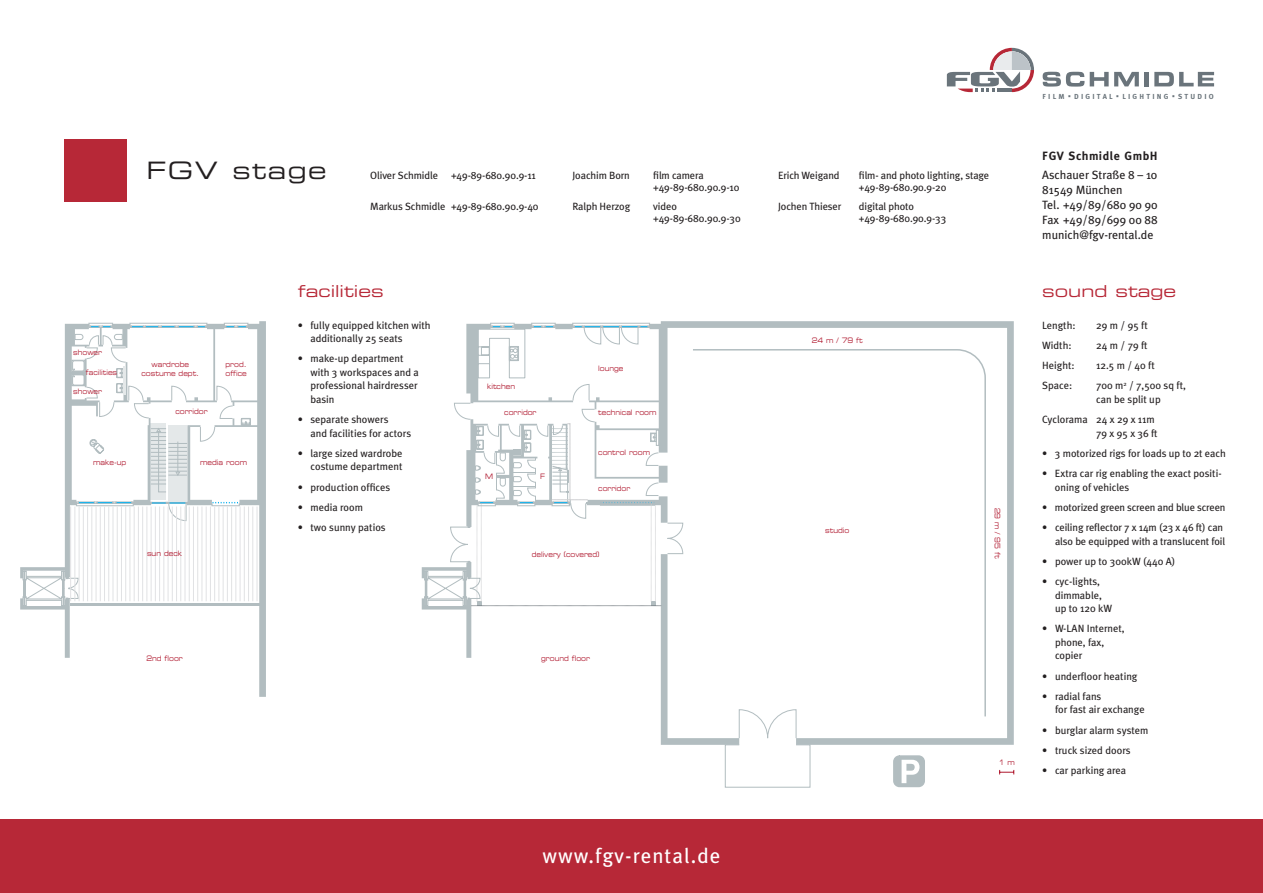
<style>
.page{position:relative;width:1263px;height:893px;background:#fff}
.page>*{position:absolute;margin:0;border:0;box-sizing:border-box;transform-origin:0 0}
.t1{font:24px "Eurostile Extended Two";letter-spacing:.06em;color:#231f20}
.t2{font:21px "Meta Plus";letter-spacing:.05em;color:#fff}
.t3{font:16.5px "Eurostile Extended Two";color:#b72837}
.t4{font:12px/15px "Meta Plus";color:#231f20}
.t5{font:700 12px "Meta Plus";letter-spacing:.04em;color:#231f20}
.t6{font:10.5px/13.5px "Meta Plus";color:#231f20}
.t7{font:7.5px/9px "Eurostile Extended Two";color:#af172d;scale:.8 1}
.t8{font:7.35px "Meta Plus Bold Caps";letter-spacing:.3em;color:#6a747b}
</style>
<div class="page">
<div style="left:65px;top:139px;width:62px;height:62px;background:#b72837"></div>
<svg style="left:589px;top:321px;width:425px;height:424px"></svg>
<svg style="left:811px;top:348px;width:176px;height:370px"></svg>
<svg style="left:422px;top:324px;width:389px;height:464px"></svg>
<svg style="left:999px;top:770px;width:15px;height:4px"></svg>
<svg style="left:893px;top:755px;width:32px;height:32px"></svg>
<svg style="left:20px;top:321px;width:246px;height:376px"></svg>
<div style="left:0;top:819px;width:1263px;height:74px;background:#b72837"></div>
<svg style="left:947px;top:48px;width:87px;height:44px"></svg>
<svg style="left:1043px;top:72px;width:41px;height:15px"></svg>
<svg style="left:1090px;top:72px;width:49px;height:14px"></svg>
<div style="left:1144px;top:72px;width:5px;height:14px;background:#6a747b"></div>
<svg style="left:1154px;top:72px;width:60px;height:14px"></svg>
<h1 class="t1" style="left:146px;top:154px;width:182px">FGV stage</h1>
<p class="t6" style="left:370px;top:169px;width:167px">Oliver Schmidle +49-89-680.90.9-11</p>
<p class="t6" style="left:370px;top:200px;width:170px">Markus Schmidle +49-89-680.90.9-40</p>
<p class="t6" style="left:572px;top:169px;width:59px">Joachim Born</p>
<p class="t6" style="left:653px;top:170px;width:88px;line-height:12px">film camera +49-89-680.90.9-10</p>
<p class="t6" style="left:572px;top:200px;width:59px">Ralph Herzog</p>
<p class="t6" style="left:653px;top:201px;width:89px;line-height:12px">video +49-89-680.90.9-30</p>
<p class="t7" style="left:73px;top:347px;width:38px">shower</p>
<p class="t7" style="left:86px;top:367px;width:41px">facilities</p>
<p class="t7" style="left:73px;top:387px;width:38px">shower</p>
<p class="t7" style="left:142px;top:359px;width:74px;text-align:center">wardrobe costume dept.</p>
<p class="t7" style="left:175px;top:406px;width:42px">corridor</p>
<p class="t7" style="left:225px;top:359px;width:28px">prod. office</p>
<p class="t7" style="left:93px;top:457px;width:43px">make-up</p>
<p class="t7" style="left:200px;top:457px;width:60px">media room</p>
<p class="t7" style="left:147px;top:548px;width:45px">sun deck</p>
<h3 class="t3" style="left:298px;top:280px;width:87px">facilities</h3>
<p class="t6" style="left:310px;top:318px;width:122px;text-indent:-13px">• fully equipped kitchen with additionally 25 seats</p>
<p class="t6" style="left:310px;top:352px;width:110px;text-indent:-13px">• make-up department with 3 workspaces and a professional hairdresser basin</p>
<p class="t6" style="left:310px;top:413px;width:102px;text-indent:-13px">• separate showers<br>and facilities for actors</p>
<p class="t6" style="left:298px;top:446px;width:106px;text-align:right">• large sized wardrobe costume department</p>
<p class="t6" style="left:298px;top:480px;width:94px">• production offices</p>
<p class="t6" style="left:298px;top:500px;width:67px">• media room</p>
<p class="t6" style="left:298px;top:521px;width:90px">• two sunny patios</p>
<p class="t7" style="left:487px;top:382px;width:37px">kitchen</p>
<p class="t7" style="left:504px;top:408px;width:42px">corridor</p>
<p class="t7" style="left:485px;top:471px;width:11px">M</p>
<p class="t7" style="left:540px;top:471px;width:8px">F</p>
<p class="t7" style="left:598px;top:363px;width:33px">lounge</p>
<p class="t7" style="left:598px;top:408px;width:74px">technical room</p>
<p class="t7" style="left:598px;top:448px;width:66px">control room</p>
<p class="t7" style="left:598px;top:484px;width:42px">corridor</p>
<p class="t7" style="left:532px;top:550px;width:86px">delivery (covered)</p>
<p class="t7" style="left:146px;top:653px;width:47px">2nd floor</p>
<p class="t7" style="left:541px;top:653px;width:63px">ground floor</p>
<h2 class="t2" style="left:542px;top:843px;width:180px">www.fgv-rental.de</h2>
<p class="t6" style="left:778px;top:169px;width:63px">Erich Weigand</p>
<p class="t6" style="left:859px;top:170px;width:132px;line-height:12px">film- and photo lighting, stage +49-89-680.90.9-20</p>
<p class="t6" style="left:778px;top:200px;width:65px">Jochen Thieser</p>
<p class="t6" style="left:859px;top:201px;width:89px;line-height:12px">digital photo +49-89-680.90.9-33</p>
<p class="t7" style="left:812px;top:335px;width:65px">24 m / 79 ft</p>
<p class="t7" style="left:825px;top:526px;width:32px">studio</p>
<p class="t7" style="left:1002px;top:508px;width:65px;rotate:90deg">29 m / 95 ft</p>
<p class="t7" style="left:999px;top:758px;width:22px">1 m</p>
<p class="t8" style="left:1042px;top:92px;width:24px">FILM</p>
<p class="t8" style="left:1074px;top:92px;width:40px">DIGITAL</p>
<p class="t8" style="left:1122px;top:92px;width:48px">LIGHTING</p>
<p class="t8" style="left:1178px;top:92px;width:37px">STUDIO</p>
<p class="t5" style="left:1042px;top:149px;width:117px">FGV Schmidle GmbH</p>
<p class="t4" style="left:1042px;top:168px;width:117px">Aschauer Straße 8 – 10<br>81549 München<br>Tel. +49/89/680 90 90<br>Fax +49/89/699 00 88 munich@fgv-rental.de</p>
<h3 class="t3" style="left:1042px;top:280px;width:135px">sound stage</h3>
<p class="t6" style="left:1042px;top:318px;width:35px">Length:</p>
<p class="t6" style="left:1096px;top:318px;width:53px">29m/95ft</p>
<p class="t6" style="left:1042px;top:338px;width:31px">Width:</p>
<p class="t6" style="left:1096px;top:338px;width:53px">24m/79ft</p>
<p class="t6" style="left:1042px;top:358px;width:34px">Height:</p>
<p class="t6" style="left:1096px;top:358px;width:60px">12.5 m / 40 ft</p>
<p class="t6" style="left:1042px;top:379px;width:32px">Space:</p>
<p class="t6" style="left:1096px;top:379px;width:91px">700 m<sup>2</sup> / 7,500 sq ft, can be split up</p>
<p class="t6" style="left:1042px;top:412px;width:117px;text-align:right">Cyclorama 24 x 29 x 11m<br>79x95x36ft</p>
<p class="t6" style="left:1042px;top:446px;width:185px">• 3 motorized rigs for loads up to 2t each</p>
<p class="t6" style="left:1055px;top:467px;width:168px;text-indent:-13px">• Extra car rig enabling the exact positi&shy;oning of vehicles</p>
<p class="t6" style="left:1042px;top:500px;width:185px">• motorized green screen and blue screen</p>
<p class="t6" style="left:1042px;top:521px;width:185px;text-align:right">• ceiling reflector 7 x 14m (23 x 46 ft) can also be equipped with a translucent foil</p>
<p class="t6" style="left:1042px;top:554px;width:135px">• power up to 300kW (440 A)</p>
<p class="t6" style="left:1055px;top:575px;width:59px;text-indent:-13px">• cyc-lights, dimmable, up to 120 kW</p>
<p class="t6" style="left:1055px;top:622px;width:71px;text-indent:-13px">• W-LAN Internet, phone, fax, copier</p>
<p class="t6" style="left:1042px;top:669px;width:97px">• underfloor heating</p>
<p class="t6" style="left:1055px;top:689px;width:91px;text-indent:-13px">• radial fans<br>for fast air exchange</p>
<p class="t6" style="left:1042px;top:723px;width:108px">• burglar alarm system</p>
<p class="t6" style="left:1042px;top:743px;width:90px">• truck sized doors</p>
<p class="t6" style="left:1042px;top:764px;width:85px">• car parking area</p>
</div>
